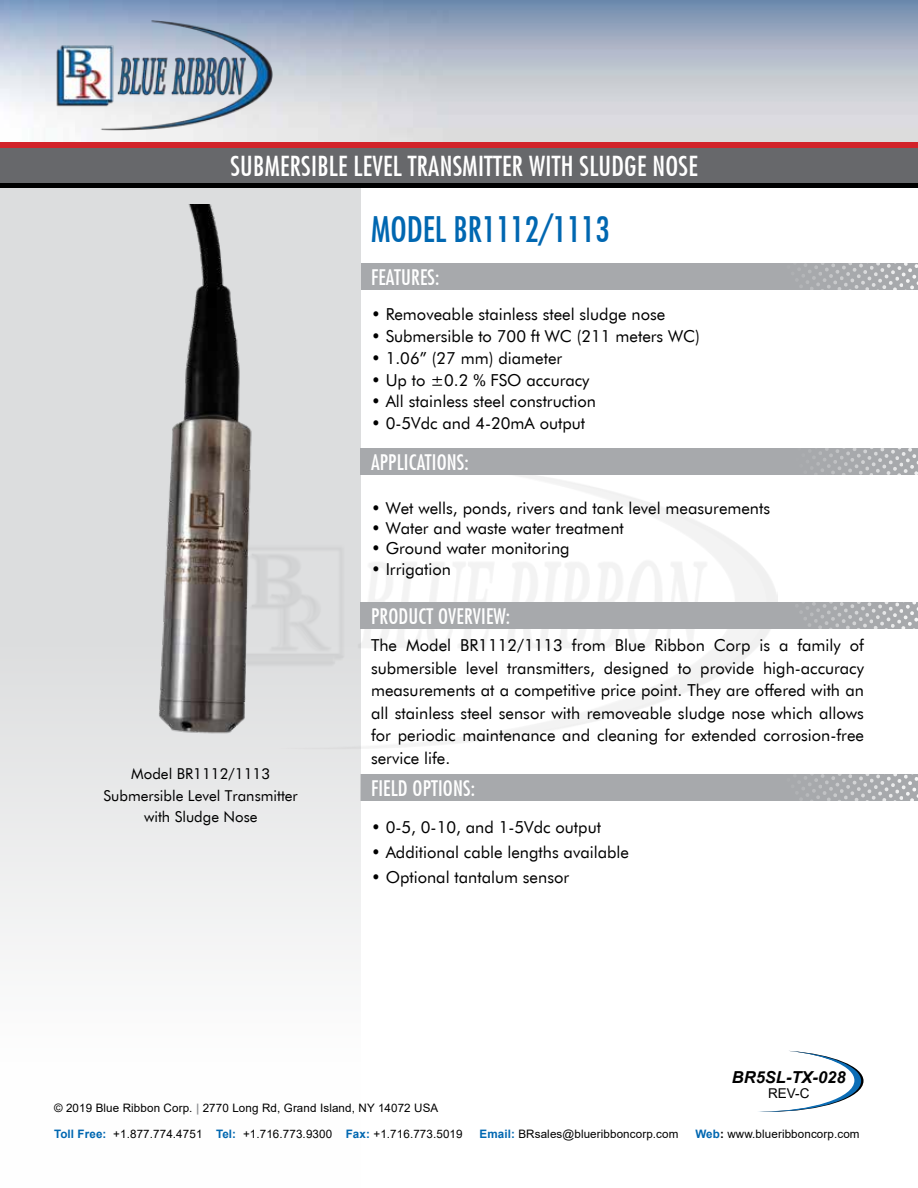
<style>
.page{position:relative;width:918px;height:1188px;background:#fff}
.page>*{position:absolute;margin:0;border:0;box-sizing:border-box;transform-origin:0 0}
.t1{font:500 condensed 34.5px "Futura";color:#0067b1}
.t2{font:500 condensed 27px "Futura";letter-spacing:.01em;color:#fff}
.t3{font:500 condensed 21px "Futura";letter-spacing:.01em;color:#fff}
.t4{font:16.5px/22.5px "Futura BT";color:#000;text-align:justify}
.t5{font:italic 700 16.5px "Arial";color:#000}
.t6{font:15px/21.8px "Futura BT";color:#000;text-align:center}
.t7{font:13.5px "Arial";color:#000}
.t8{font:11.7px/25.5px "Arial";letter-spacing:.01em;color:#000}
.s1{font-weight:700;font-style:italic;color:#939598}
.s2{font-weight:700;color:#0067b1}
.s3{font-weight:700}
</style>
<div class="page">
<svg style="left:758px;top:1051px;width:106px;height:61px"></svg>
<img style="left:0;top:0;width:918px;height:146px">
<div style="left:361px;top:774px;width:557px;height:27px;background:#a7a9ac"></div>
<div style="left:320px;top:263px;width:598px;height:27px;background:#a7a9ac"></div>
<svg style="left:799px;top:263px;width:119px;height:27px"></svg>
<div style="left:0;top:146px;width:361px;height:1042px;background:linear-gradient(to bottom,#d0d2d3,#fcfcfd)"></div>
<div style="left:0;top:146px;width:918px;height:37px;background:#67686b"></div>
<hr style="left:0;top:183px;width:918px;height:4px;background:#000">
<svg style="left:799px;top:774px;width:119px;height:27px"></svg>
<img style="left:226px;top:463px;width:531px;height:286px">
<div style="left:361px;top:448px;width:557px;height:27px;background:#a7a9ac"></div>
<div style="left:361px;top:602px;width:557px;height:27px;background:#a7a9ac"></div>
<svg style="left:757px;top:561px;width:161px;height:86px"></svg>
<img style="left:54px;top:205px;width:295px;height:536px">
<svg style="left:812px;top:448px;width:106px;height:27px"></svg>
<img style="left:54px;top:19px;width:220px;height:112px">
<h2 class="t2" style="left:230px;top:150px;width:469px">SUBMERSIBLE LEVEL TRANSMITTER WITH SLUDGE NOSE</h2>
<h1 class="t1" style="left:371px;top:208px;width:240px">MODEL BR1112/1113</h1>
<p class="t3" style="left:371px;top:265px;width:70px">FEATURES:</p>
<p class="t4" style="left:371px;top:303px;width:296px">• Removeable stainless steel sludge nose</p>
<p class="t4" style="left:371px;top:325px;width:330px">• Submersible to 700 ft WC (211 meters WC)</p>
<p class="t4" style="left:371px;top:347px;width:193px">• 1.06” (27 mm) diameter</p>
<p class="t4" style="left:371px;top:368px;width:220px">• Up to ±0.2 % FSO accuracy</p>
<p class="t4" style="left:371px;top:390px;width:226px">• All stainless steel construction</p>
<p class="t4" style="left:371px;top:412px;width:216px">• 0-5Vdc and 4-20mA output</p>
<p class="t3" style="left:371px;top:449px;width:99px">APPLICATIONS:</p>
<p class="t4" style="left:371px;top:497px;width:401px">• Wet wells, ponds, rivers and tank level measurements</p>
<p class="t4" style="left:371px;top:517px;width:254px">• Water and waste water treatment</p>
<p class="t4" style="left:371px;top:537px;width:200px">• Ground water monitoring</p>
<p class="t4" style="left:371px;top:557px;width:82px">• Irrigation</p>
<p class="t6" style="left:104px;top:763px;width:196px">Model BR1112/1113<br>Submersible Level Transmitter with Sludge Nose</p>
<p class="t3" style="left:371px;top:604px;width:141px">PRODUCT OVERVIEW:</p>
<p class="t4" style="left:371px;top:634px;width:494px">The Model BR1112/1113 from Blue Ribbon Corp is a family of submersible level transmitters, designed to provide high-accuracy measurements at a competitive price point. They are offered with an all stainless steel sensor with removeable sludge nose which allows for periodic maintenance and cleaning for extended corrosion-free service life.</p>
<p class="t3" style="left:371px;top:775px;width:106px">FIELD OPTIONS:</p>
<p class="t4" style="left:371px;top:816px;width:231px">• 0-5, 0-10, and 1-5Vdc output</p>
<p class="t4" style="left:371px;top:841px;width:260px">• Additional cable lengths available</p>
<p class="t4" style="left:371px;top:866px;width:200px">• Optional tantalum sensor</p>
<p class="t5" style="left:732px;top:1066px;width:115px">BR5SL-TX-028</p>
<p class="t7" style="left:768px;top:1084px;width:43px">REV-C</p>
<p class="t8" style="left:54px;top:1096px;width:410px">© 2019 Blue Ribbon Corp. <span class="s1">|</span> 2770 Long Rd, Grand Island, NY 14072 USA<br><span class="s2">Toll Free:</span> +1.877.774.4751 <span class="s2">Tel:</span> +1.716.773.9300 <span class="s2">Fax:</span> +1.716.773.5019</p>
<p class="t8" style="left:480px;top:1121px;width:200px"><span class="s2">Email:</span> BRsales@blueribboncorp.com</p>
<p class="t8" style="left:695px;top:1121px;width:166px"><span class="s2">Web</span><span class="s3">:</span> www.blueribboncorp.com</p>
</div>
